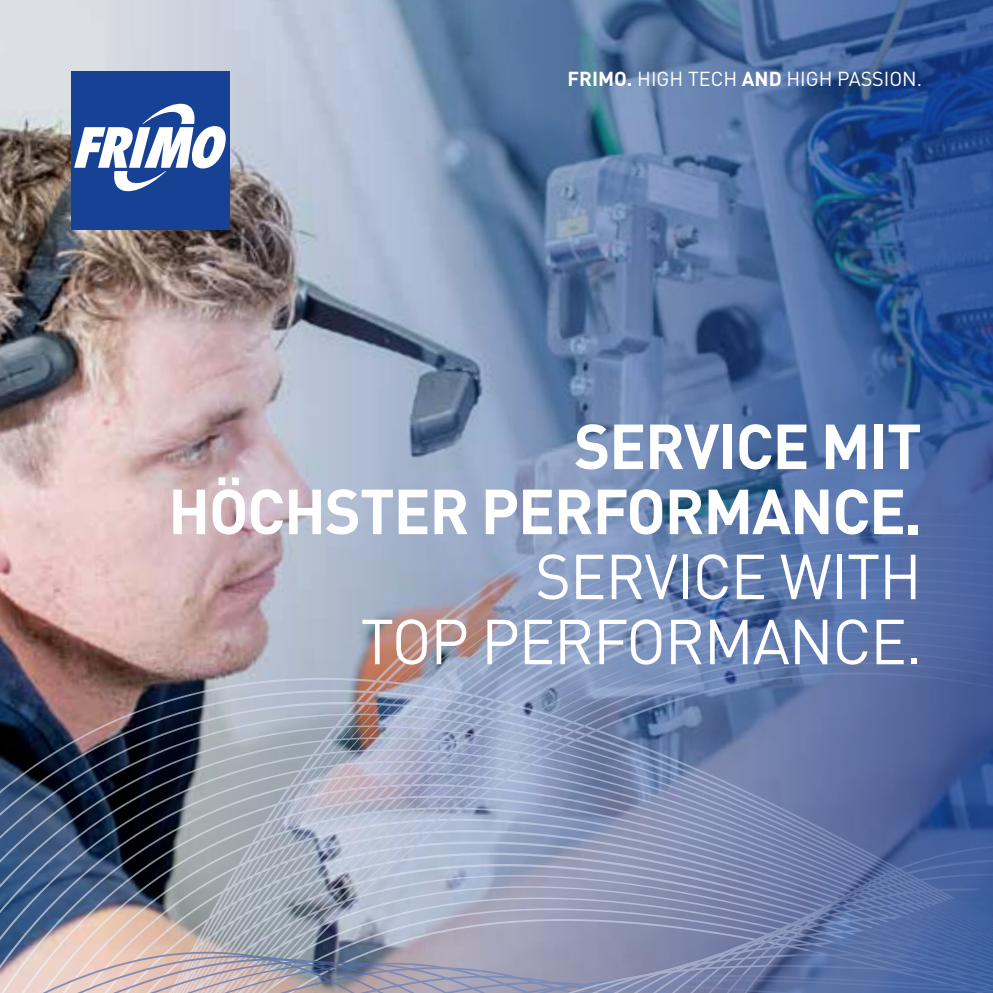
<style>
.page{position:relative;width:993px;height:993px;background:#fff}
.page>*{position:absolute;margin:0;border:0;box-sizing:border-box;transform-origin:0 0}
.t1{font:700 62.5px/65px "DIN Pro";letter-spacing:-.02em;color:#fff;text-align:right}
.t2{font:62.5px/65px "DIN Pro";letter-spacing:-.02em;color:#fff;text-align:right}
.t3{font:20px "DIN Pro";color:#fff}
.s1{font-weight:700}
</style>
<div class="page">
<img style="left:0;top:0;width:103px;height:372px">
<img style="left:103px;top:0;width:889px;height:372px">
<img style="left:0;top:372px;width:992px;height:404px">
<svg style="left:0;top:776px;width:992px;height:55px;background:#7581a0"></svg>
<img style="left:0;top:831px;width:992px;height:161px">
<div style="left:71px;top:71px;width:158px;height:158px;background:#164194"></div>
<svg style="left:74px;top:103px;width:152px;height:89px"></svg>
<p class="t3" style="left:567px;top:65px;width:356px"><span class="s1">FRIMO.</span> HIGH TECH <span class="s1">AND</span> HIGH PASSION.</p>
<p class="t1" style="left:168px;top:411px;width:755px">SERVICE MIT<br>HÖCHSTER PERFORMANCE.</p>
<p class="t2" style="left:360px;top:541px;width:563px">SERVICE WITH<br>TOP PERFORMANCE.</p>
</div>
